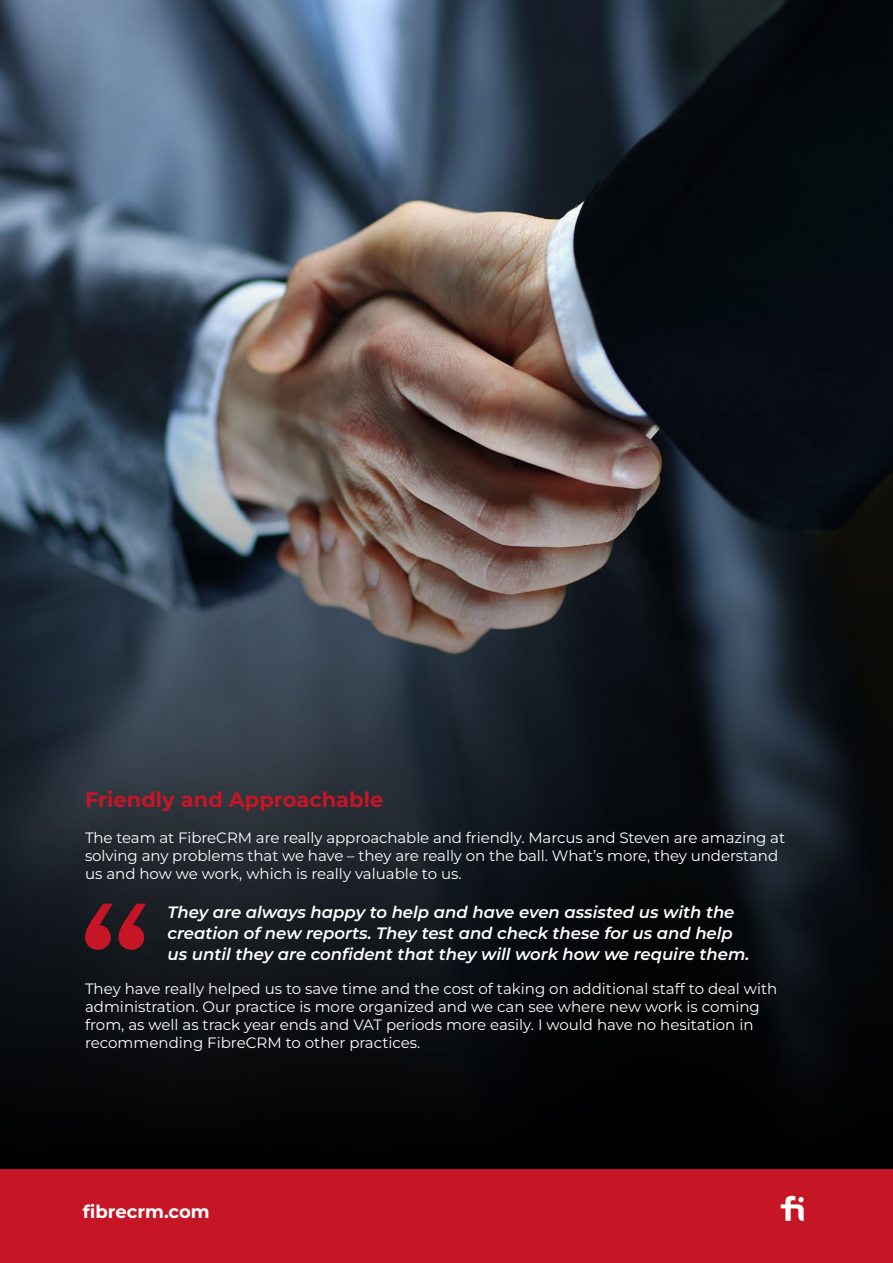
<style>
.page{position:relative;width:893px;height:1263px;background:#fff}
.page>*{position:absolute;margin:0;border:0;box-sizing:border-box;transform-origin:0 0}
.t1{font:700 21px "Montserrat";color:#c61626}
.t2{font:100 18px "Montserrat";color:#fff}
.t3{font:italic 600 16.5px/21px "Montserrat";color:#fff}
.t4{font:100 15px/18px "Montserrat";color:#fff}
</style>
<div class="page">
<img style="left:0;top:0;width:893px;height:1169px">
<div style="left:0;top:1169px;width:893px;height:94px;background:#c61626"></div>
<svg style="left:781px;top:1196px;width:23px;height:25px"></svg>
<svg style="left:85px;top:904px;width:61px;height:46px;background:#721823"></svg>
<h1 class="t1" style="left:85px;top:784px;width:300px">Friendly and Approachable</h1>
<p class="t4" style="left:85px;top:828px;width:702px">The team at FibreCRM are really approachable and friendly. Marcus and Steven are amazing at solving any problems that we have – they are really on the ball. What’s more, they understand us and how we work, which is really valuable to us.</p>
<p class="t3" style="left:168px;top:901px;width:583px">They are always happy to help and have even assisted us with the creation of new reports. They test and check these for us and help us until they are confident that they will work how we require them.</p>
<p class="t4" style="left:85px;top:979px;width:694px">They have really helped us to save time and the cost of taking on additional staff to deal with administration. Our practice is more organized and we can see where new work is coming from, as well as track year ends and VAT periods more easily. I would have no hesitation in recommending FibreCRM to other practices.</p>
<p class="t2" style="left:83px;top:1200px;width:128px">fibrecrm.com</p>
</div>
